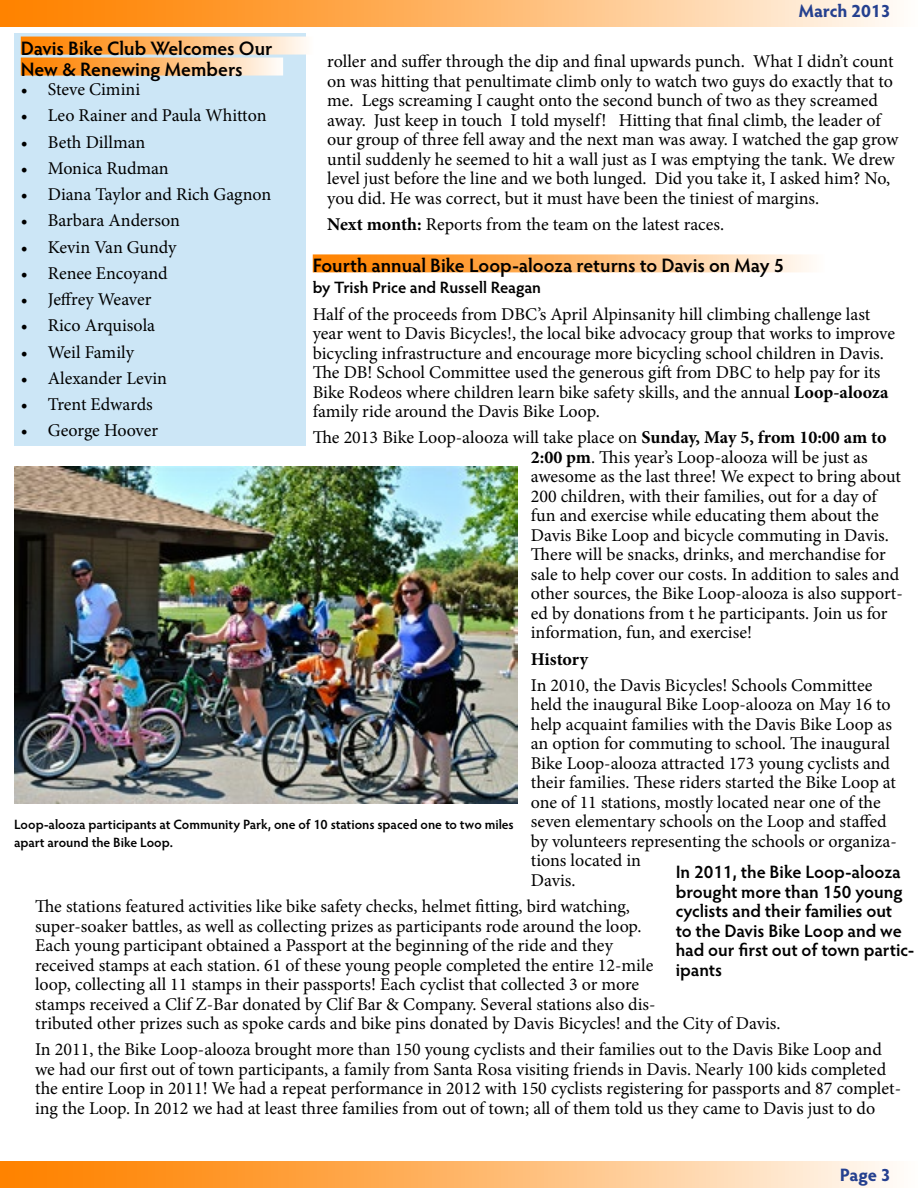
<style>
.page{position:relative;width:918px;height:1188px;background:#fff}
.page>*{position:absolute;margin:0;border:0;box-sizing:border-box;transform-origin:0 0}
.Body_Article_Header{font:600 19.5px "Hypatia Sans Pro";color:#000}
.Body_Copy{font:18px/19.5px "Minion Pro";color:#000}
.Article_Author{font:18px/19.5px "Minion Pro";letter-spacing:-.005em;color:#000}
.Body_Pull_Out{font:600 18px/19.5px "Hypatia Sans Pro";color:#000}
.Page_Header{font:700 18px "Hypatia Sans Pro";color:#25408f}
.Body_Copy-2{font:700 18px "Minion Pro";letter-spacing:-.005em;color:#000}
.Page_Footer{font:700 18px "Hypatia Sans Pro";color:#25408f}
.Article_Author-2{font:600 16.5px "Hypatia Sans Pro";letter-spacing:-.005em;color:#000}
.Photo_Captions{font:600 13.5px/18px "Hypatia Sans Pro";color:#000}
.s1{font-weight:700}
</style>
<div class="page">
<div style="left:313px;top:254px;width:512px;height:18px;background:linear-gradient(to right,#ff7900,#fff8f0)"></div>
<div style="left:14px;top:33px;width:292px;height:413px;background:#cce6f6"></div>
<div style="left:21px;top:37px;width:292px;height:18px;background:linear-gradient(to right,#ff7900,#fff7ef)"></div>
<div style="left:21px;top:58px;width:262px;height:18px;background:linear-gradient(to right,#ff7a00,#fff7ef)"></div>
<img style="left:14px;top:467px;width:503px;height:337px">
<div style="left:0;top:0;width:918px;height:27px;background:linear-gradient(to right,#ff7900,#fff8f0)"></div>
<div style="left:0;top:1161px;width:918px;height:27px;background:linear-gradient(to right,#ff7900,#fff8f0)"></div>
<p class="Page_Header" style="left:799px;top:-2px;width:93px">March 2013</p>
<p class="Body_Article_Header" style="left:21px;top:34px;width:253px">Davis Bike Club Welcomes Our</p>
<p class="Body_Article_Header" style="left:21px;top:55px;width:223px">New &amp; Renewing Members</p>
<p class="Body_Copy" style="left:21px;top:80px;width:121px">• Steve Cimini</p>
<p class="Body_Copy" style="left:21px;top:106px;width:247px">• Leo Rainer and Paula Whitton</p>
<p class="Body_Copy" style="left:21px;top:132px;width:126px">• Beth Dillman</p>
<p class="Body_Copy" style="left:21px;top:158px;width:149px">• Monica Rudman</p>
<p class="Body_Copy" style="left:21px;top:185px;width:252px">• Diana Taylor and Rich Gagnon</p>
<p class="Body_Copy" style="left:21px;top:211px;width:161px">• Barbara Anderson</p>
<p class="Body_Copy" style="left:21px;top:237px;width:157px">• Kevin Van Gundy</p>
<p class="Body_Copy" style="left:21px;top:263px;width:148px">• Renee Encoyand</p>
<p class="Body_Copy" style="left:21px;top:290px;width:132px">• Jeffrey Weaver</p>
<p class="Body_Copy" style="left:21px;top:316px;width:136px">• Rico Arquisola</p>
<p class="Body_Copy" style="left:21px;top:342px;width:115px">• Weil Family</p>
<p class="Body_Copy" style="left:21px;top:368px;width:148px">• Alexander Levin</p>
<p class="Body_Copy" style="left:21px;top:395px;width:134px">• Trent Edwards</p>
<p class="Body_Copy" style="left:21px;top:421px;width:139px">• George Hoover</p>
<p class="Body_Copy" style="left:327px;top:52px;width:573px">roller and suffer through the dip and final upwards punch. What I didn’t count on was hitting that penultimate climb only to watch two guys do exactly that to me. Legs screaming I caught onto the second bunch of two as they screamed away. Just keep in touch I told myself! Hitting that final climb, the leader of our group of three fell away and the next man was away. I watched the gap grow until suddenly he seemed to hit a wall just as I was emptying the tank. We drew level just before the line and we both lunged. Did you take it, I asked him? No, you did. He was correct, but it must have been the tiniest of margins.</p>
<p class="Body_Copy" style="left:327px;top:214px;width:399px"><span class="s1">Next month:</span> Reports from the team on the latest races.</p>
<p class="Body_Article_Header" style="left:313px;top:252px;width:473px">Fourth annual Bike Loop-alooza returns to Davis on May 5</p>
<p class="Article_Author-2" style="left:313px;top:276px;width:230px">by Trish Price and Russell Reagan</p>
<p class="Article_Author" style="left:313px;top:304px;width:584px">Half of the proceeds from DBC’s April Alpinsanity hill climbing challenge last year went to Davis Bicycles!, the local bike advocacy group that works to improve bicycling infrastructure and encourage more bicycling school children in Davis.<br>The DB! School Committee used the generous gift from DBC to help pay for its Bike Rodeos where children learn bike safety skills, and the annual <span class="s1">Loop-alooza </span>family ride around the Davis Bike Loop.</p>
<p class="Body_Copy" style="left:531px;top:428px;width:373px;text-indent:-218px">The 2013 Bike Loop-alooza will take place on <span class="s1">Sunday, May 5, from 10:00 am to 2:00 pm</span>. This year’s Loop-alooza will be just as awesome as the last three! We expect to bring about 200 children, with their families, out for a day of fun and exercise while educating them about the Davis Bike Loop and bicycle commuting in Davis.<br>There will be snacks, drinks, and merchandise for sale to help cover our costs. In addition to sales and other sources, the Bike Loop-alooza is also support&shy;ed by donations from t he participants. Join us for information, fun, and exercise!</p>
<p class="Body_Copy-2" style="left:531px;top:646px;width:59px">History</p>
<p class="Body_Copy" style="left:531px;top:676px;width:367px">In 2010, the Davis Bicycles! Schools Committee held the inaugural Bike Loop-alooza on May 16 to help acquaint families with the Davis Bike Loop as an option for commuting to school. The inaugural Bike Loop-alooza attracted 173 young cyclists and their families. These riders started the Bike Loop at one of 11 stations, mostly located near one of the seven elementary schools on the Loop and staffed by volunteers representing the schools or organiza&shy;tions located in<br>Davis.</p>
<p class="Body_Copy" style="left:35px;top:897px;width:747px">The stations featured activities like bike safety checks, helmet fitting, bird watching,<br>super-soaker battles, as well as collecting prizes as participants rode around the loop.<br>Each young participant obtained a Passport at the beginning of the ride and they<br>received stamps at each station. 61 of these young people completed the entire 12-mile<br>loop, collecting all 11 stamps in their passports! Each cyclist that collected 3 or more<br>stamps received a Clif Z-Bar donated by Clif Bar &amp; Company. Several stations also dis-<br>tributed other prizes such as spoke cards and bike pins donated by Davis Bicycles! and the City of Davis.</p>
<p class="Body_Copy" style="left:35px;top:1040px;width:867px">In 2011, the Bike Loop-alooza brought more than 150 young cyclists and their families out to the Davis Bike Loop and we had our first out of town participants, a family from Santa Rosa visiting friends in Davis. Nearly 100 kids completed the entire Loop in 2011! We had a repeat performance in 2012 with 150 cyclists registering for passports and 87 complet&shy;ing the Loop. In 2012 we had at least three families from out of town; all of them told us they came to Davis just to do</p>
<p class="Photo_Captions" style="left:14px;top:815px;width:501px">Loop-alooza participants at Community Park, one of 10 stations spaced one to two miles apart around the Bike Loop.</p>
<p class="Body_Pull_Out" style="left:676px;top:862px;width:240px">In 2011, the Bike Loop-alooza brought more than 150 young cyclists and their families out<br>to the Davis Bike Loop and we had our first out of town partic&shy;ipants</p>
<p class="Page_Footer" style="left:840px;top:1162px;width:52px">Page 3</p>
</div>
